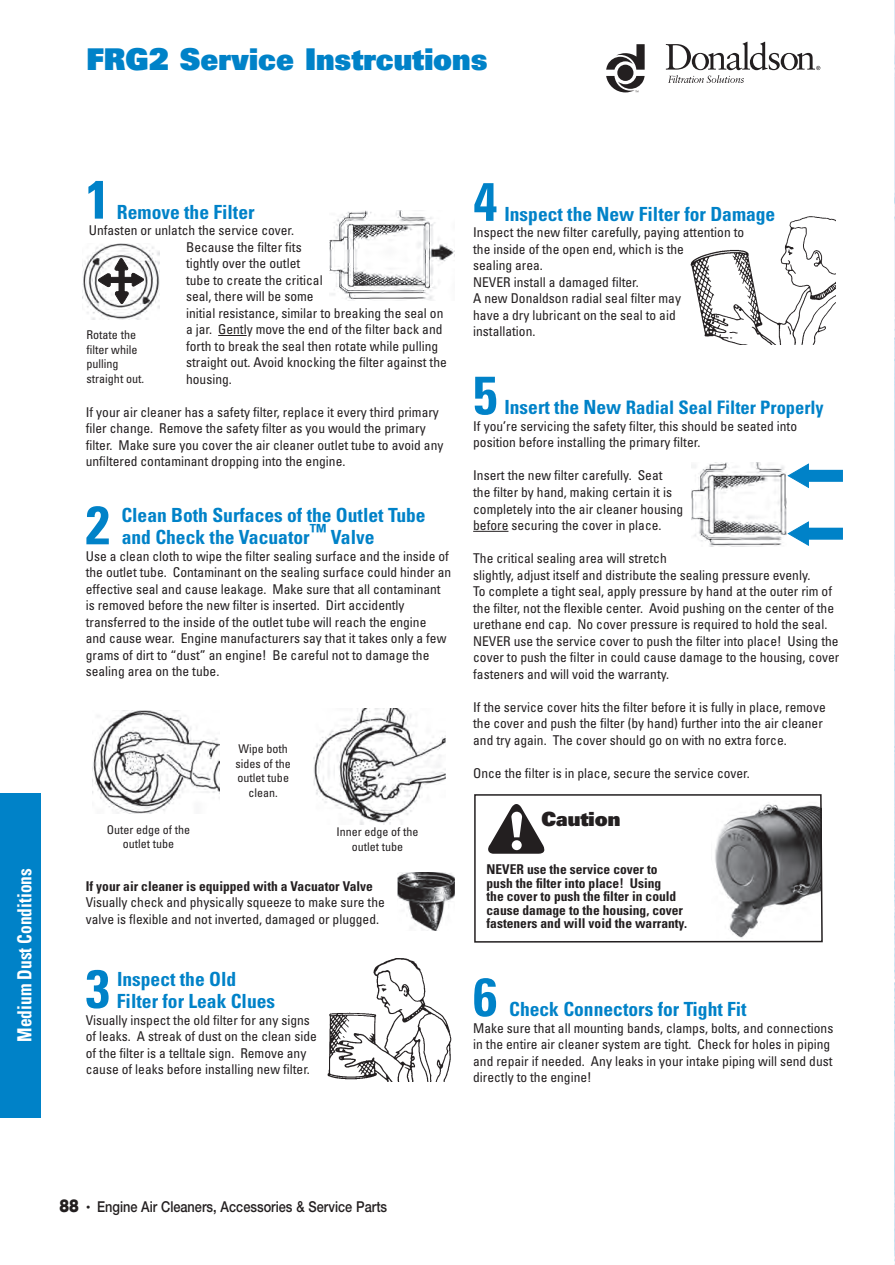
<style>
.page{position:relative;width:895px;height:1265px;background:#fff}
.page>*{position:absolute;margin:0;border:0;box-sizing:border-box;transform-origin:0 0}
.t1{font:700 condensed 54px "Univers";color:#0082c8}
.t2{font:900 30px "Univers";color:#0082c8;scale:.95 1}
.t3{font:700 condensed 19.5px "Univers";color:#0082c8}
.t4{font:700 condensed 19.5px "Univers";color:#fff;scale:.89 1}
.t5{font:900 19.5px "Univers";color:#231f20}
.t6{font:700 condensed 18.6px "Univers";color:#0082c8}
.t7{font:900 18px "Helvetica";color:#231f20;scale:.82 1}
.t8{font:500 15px "Helvetica Neue";color:#231f20;scale:.85 1}
.t9{font:condensed 13.5px/16.5px "Univers";color:#231f20}
.t10{font:700 condensed 13.5px/13.5px "Univers";color:#231f20}
.t11{font:condensed 12.15px/14.5px "Univers";color:#231f20}
.t12{font:condensed 12px/14.4px "Univers";color:#231f20;text-align:center}
.s1{font-size:19.5px}
.s2{font-size:18.45px}
</style>
<div class="page">
<img style="left:894px;top:2px;width:1px;height:1260px">
<svg style="left:606px;top:44px;width:38px;height:48px"></svg>
<svg style="left:665px;top:42px;width:155px;height:41px"></svg>
<div style="left:0;top:793px;width:40px;height:324px;background:#0082c8"></div>
<hr style="left:473px;top:531px;width:35px;height:1px;background:#231f20">
<img style="left:92px;top:710px;width:127px;height:103px">
<img style="left:313px;top:709px;width:132px;height:115px">
<svg style="left:218px;top:335px;width:29px;height:1px"></svg>
<img style="left:328px;top:958px;width:124px;height:123px">
<img style="left:690px;top:217px;width:145px;height:127px">
<img style="left:398px;top:872px;width:56px;height:58px">
<svg style="left:474px;top:794px;width:349px;height:149px"></svg>
<img style="left:83px;top:243px;width:76px;height:76px">
<svg style="left:98px;top:257px;width:46px;height:47px"></svg>
<img style="left:329px;top:210px;width:125px;height:91px">
<div style="left:807px;top:470px;width:35px;height:12px;background:#0082c8"></div>
<svg style="left:787px;top:463px;width:22px;height:25px"></svg>
<div style="left:807px;top:527px;width:35px;height:12px;background:#0082c8"></div>
<svg style="left:787px;top:521px;width:22px;height:25px"></svg>
<img style="left:691px;top:462px;width:95px;height:85px">
<h3 class="t4" style="left:13px;top:1041px;width:196px;rotate:-90deg">Medium Dust Conditions</h3>
<h2 class="t2" style="left:87px;top:39px;width:423px">FRG2 Service Instrcutions</h2>
<h1 class="t1" style="left:86px;top:166px;width:25px">1</h1>
<h3 class="t3" style="left:117px;top:200px;width:139px">Remove the Filter</h3>
<p class="t9" style="left:186px;top:222px;width:262px;text-indent:-97px">Unfasten or unlatch the service cover.<br>Because the filter fits<br>tightly over the outlet<br>tube to create the critical<br>seal, there will be some<br>initial resistance, similar to breaking the seal on a jar. Gently move the end of the filter back and forth to break the seal then rotate while pulling straight out. Avoid knocking the filter against the housing.</p>
<p class="t9" style="left:86px;top:403px;width:359px">If your air cleaner has a safety filter, replace it every third primary filer change. Remove the safety filter as you would the primary filter. Make sure you cover the air cleaner outlet tube to avoid any unfiltered contaminant dropping into the engine.</p>
<h3 class="t3" style="left:121px;top:503px;width:306px">Clean Both Surfaces of the Outlet Tube</h3>
<p class="t11" style="left:86px;top:327px;width:59px">Rotate the filter while pulling straight out.</p>
<h1 class="t1" style="left:86px;top:492px;width:25px">2</h1>
<h3 class="t3" style="left:122px;top:525px;width:254px">and Check the Vacuator™ Valve</h3>
<p class="t9" style="left:86px;top:547px;width:367px">Use a clean cloth to wipe the filter sealing surface and the inside of the outlet tube. Contaminant on the sealing surface could hinder an effective seal and cause leakage. Make sure that all contaminant is removed before the new filter is inserted. Dirt accidently transferred to the inside of the outlet tube will reach the engine<br>and cause wear. Engine manufacturers say that it takes only a few grams of dirt to “dust” an engine! Be careful not to damage the sealing area on the tube.</p>
<p class="t12" style="left:235px;top:741px;width:57px">Wipe both sides of the outlet tube clean.</p>
<p class="t12" style="left:107px;top:821px;width:85px">Outer edge of the outlet tube</p>
<p class="t12" style="left:336px;top:824px;width:83px">Inner edge of the outlet tube</p>
<p class="t10" style="left:86px;top:879px;width:288px">If your air cleaner is equipped with a Vacuator Valve</p>
<p class="t9" style="left:86px;top:894px;width:300px">Visually check and physically squeeze to make sure the valve is flexible and not inverted, damaged or plugged.</p>
<h1 class="t1" style="left:86px;top:955px;width:25px">3</h1>
<h3 class="t3" style="left:117px;top:966px;width:121px">Inspect the Old</h3>
<h3 class="t3" style="left:117px;top:989px;width:160px">Filter for Leak Clues</h3>
<p class="t9" style="left:86px;top:1011px;width:232px">Visually inspect the old filter for any signs of leaks. A streak of dust on the clean side of the filter is a telltale sign. Remove any cause of leaks before installing new filter.</p>
<h1 class="t1" style="left:473px;top:168px;width:25px">4</h1>
<h3 class="t3" style="left:504px;top:202px;width:272px">Inspect the New Filter for Damage</h3>
<p class="t9" style="left:473px;top:224px;width:272px">Inspect the new filter carefully, paying attention to the inside of the open end, which is the<br>sealing area.<br>NEVER install a damaged filter.<br>A new Donaldson radial seal filter may<br>have a dry lubricant on the seal to aid<br>installation.</p>
<h1 class="t1" style="left:473px;top:362px;width:25px">5</h1>
<h3 class="t6" style="left:504px;top:396px;width:321px"><span class="s1">Insert the New</span> Radial Seal Filter <span class="s2">Properly</span></h3>
<p class="t9" style="left:473px;top:417px;width:325px">If you’re servicing the safety filter, this should be seated into position before installing the primary filter.</p>
<p class="t9" style="left:473px;top:467px;width:211px">Insert the new filter carefully. Seat<br>the filter by hand, making certain it is completely into the air cleaner housing before securing the cover in place.</p>
<p class="t9" style="left:473px;top:549px;width:367px">The critical sealing area will stretch<br>slightly, adjust itself and distribute the sealing pressure evenly.<br>To complete a tight seal, apply pressure by hand at the outer rim of the filter, not the flexible center. Avoid pushing on the center of the urethane end cap. No cover pressure is required to hold the seal.<br>NEVER use the service cover to push the filter into place! Using the cover to push the filter in could cause damage to the housing, cover fasteners and will void the warranty.</p>
<p class="t9" style="left:473px;top:698px;width:354px">If the service cover hits the filter before it is fully in place, remove the cover and push the filter (by hand) further into the air cleaner and try again. The cover should go on with no extra force.</p>
<p class="t9" style="left:473px;top:764px;width:278px">Once the filter is in place, secure the service cover.</p>
<h3 class="t5" style="left:541px;top:806px;width:81px">Caution</h3>
<p class="t10" style="left:486px;top:862px;width:202px">NEVER use the service cover to push the filter into place! Using<br>the cover to push the filter in could cause damage to the housing, cover fasteners and will void the warranty.</p>
<h1 class="t1" style="left:473px;top:963px;width:25px">6</h1>
<h3 class="t3" style="left:509px;top:997px;width:239px">Check Connectors for Tight Fit</h3>
<p class="t9" style="left:473px;top:1019px;width:361px">Make sure that all mounting bands, clamps, bolts, and connections in the entire air cleaner system are tight. Check for holes in piping and repair if needed. Any leaks in your intake piping will send dust directly to the engine!</p>
<h3 class="t7" style="left:59px;top:1194px;width:25px">88</h3>
<p class="t8" style="left:87px;top:1197px;width:355px">■ Engine Air Cleaners, Accessories &amp; Service Parts</p>
</div>
